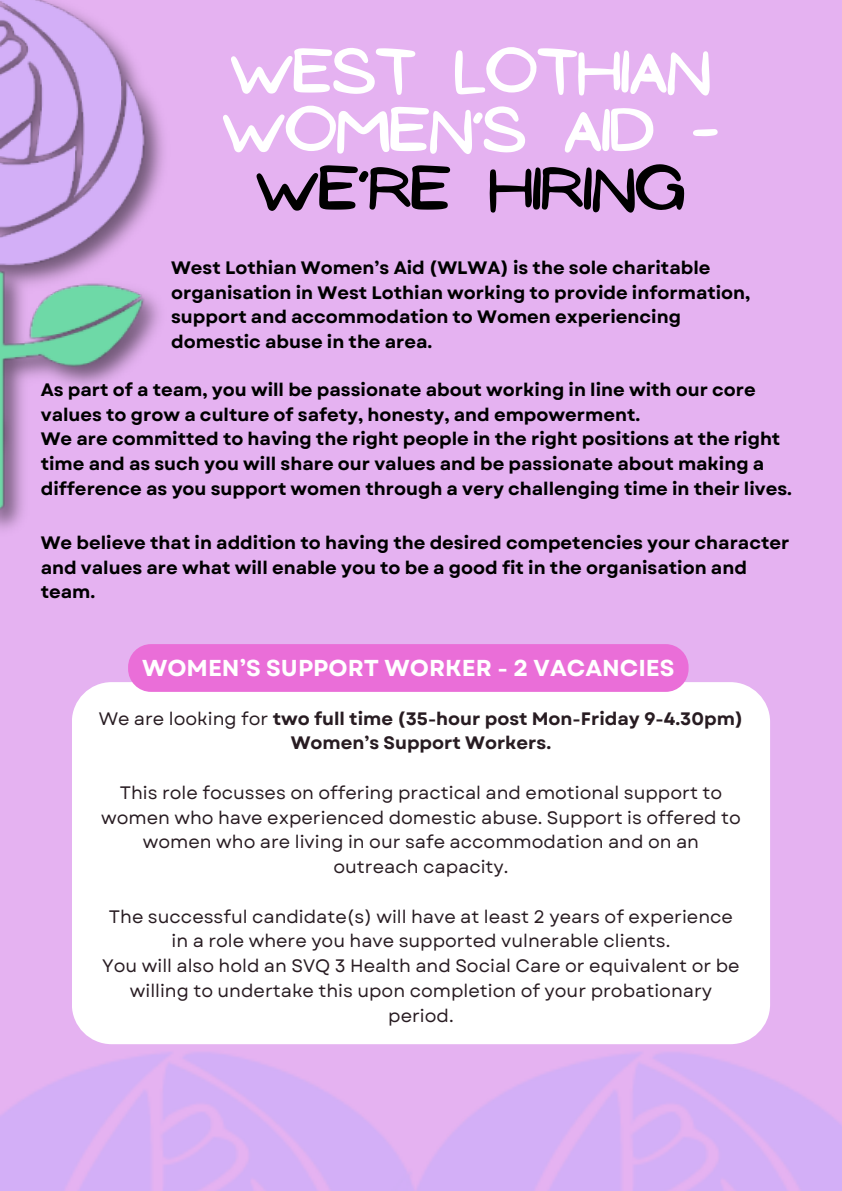
<style>
.page{position:relative;width:842px;height:1191px;background:#fff}
.page>*{position:absolute;margin:0;border:0;box-sizing:border-box;transform-origin:0 0}
.t1{font:55.1px/58.5px "NF Ananias Bold";color:#fff;text-align:center}
.t2{font:700 23px "Garet";color:#fff}
.t3{font:700 18px/24.8px "Garet";color:#000}
.t4{font:18px/24.8px "Garet";color:#281c22;text-align:center}
.t5{font:700 18px/24.8px "Garet";color:#281c22;text-align:center}
.s1{color:#000}
.s2{font-weight:400}
</style>
<div class="page">
<div style="left:0;top:0;width:842px;height:1190px;background:#e5b2f1"></div>
<div style="left:72px;top:682px;width:698px;height:362px;background:#fff;border-radius:40px"></div>
<img style="left:0;top:0;width:164px;height:530px">
<img style="left:0;top:1044px;width:305px;height:146px">
<div style="left:128px;top:644px;width:561px;height:47px;background:#ea6ed8;border-radius:23px"></div>
<img style="left:305px;top:1044px;width:537px;height:146px">
<h2 class="t1" style="left:222px;top:43px;width:497px">WEST LOTHIAN<br>WOMEN’S AID -<br><span class="s1">WE‘RE HIRING</span></h2>
<p class="t3" style="left:171px;top:255px;width:581px">West Lothian Women’s Aid (WLWA) is the sole charitable organisation in West Lothian working to provide information, support and accommodation to Women experiencing domestic abuse in the area.</p>
<p class="t3" style="left:41px;top:377px;width:753px">As part of a team, you will be passionate about working in line with our core values to grow a culture of safety, honesty, and empowerment.<br>We are committed to having the right people in the right positions at the right time and as such you will share our values and be passionate about making a difference as you support women through a very challenging time in their lives.</p>
<p class="t3" style="left:41px;top:530px;width:750px">We believe that in addition to having the desired competencies your character and values are what will enable you to be a good fit in the organisation and team.</p>
<p class="t2" style="left:142px;top:651px;width:534px">WOMEN’S SUPPORT WORKER - 2 VACANCIES</p>
<h1 class="t5" style="left:99px;top:706px;width:646px"><span class="s2">We are looking for</span> two full time (35-hour post Mon-Friday 9-4.30pm)<br>Women’s Support Workers.</h1>
<h3 class="t4" style="left:101px;top:780px;width:641px">This role focusses on offering practical and emotional support to women who have experienced domestic abuse. Support is offered to women who are living in our safe accommodation and on an outreach capacity.</h3>
<h3 class="t4" style="left:109px;top:904px;width:626px">The successful candidate(s) will have at least 2 years of experience in a role where you have supported vulnerable clients.</h3>
<h3 class="t4" style="left:102px;top:953px;width:639px">You will also hold an SVQ 3 Health and Social Care or equivalent or be willing to undertake this upon completion of your probationary period.</h3>
</div>
